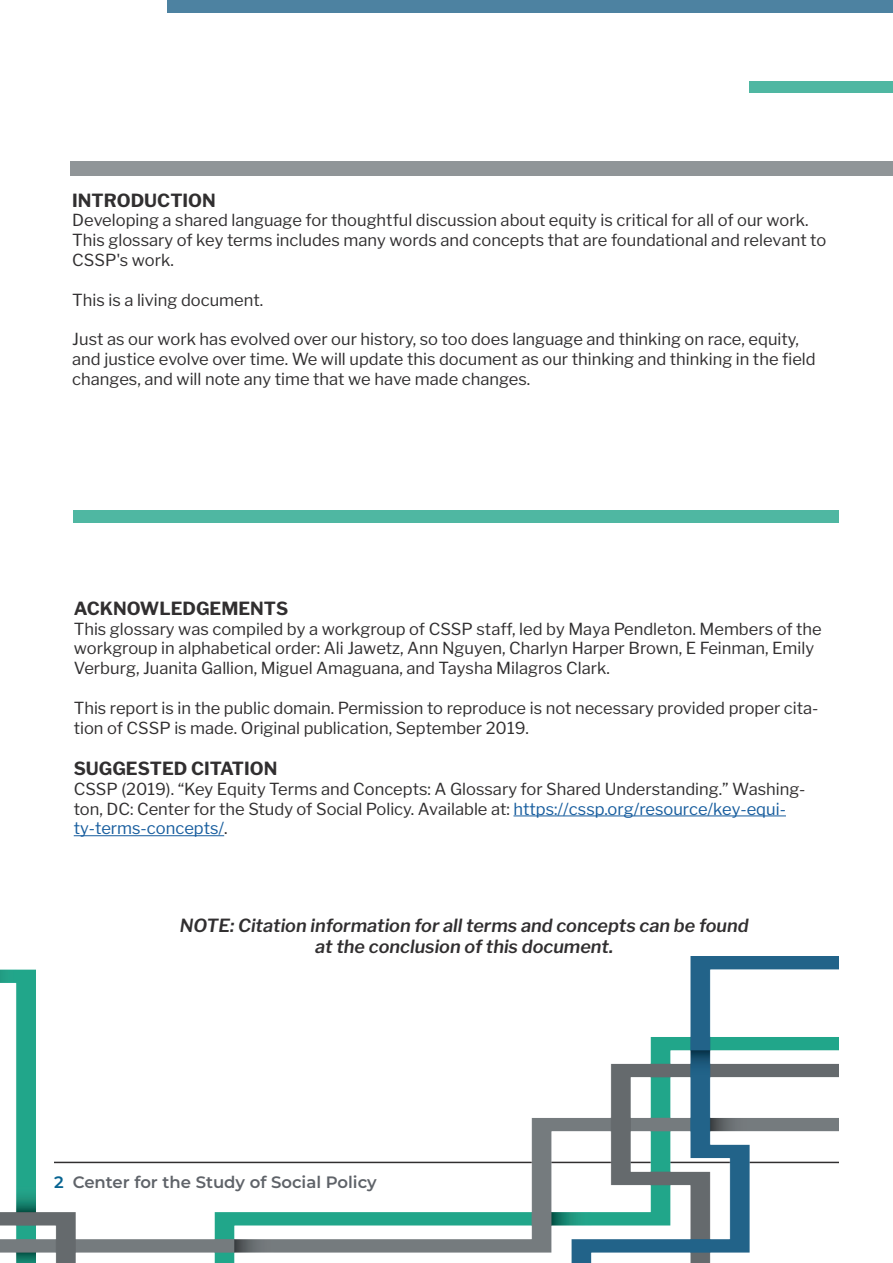
<style>
.page{position:relative;width:893px;height:1263px;background:#fff}
.page>*{position:absolute;margin:0;border:0;box-sizing:border-box;transform-origin:0 0}
.t1{font:italic 600 18px/21.6px "Libre Franklin";color:#312f30;text-align:center}
.t2{font:700 18px "Libre Franklin";color:#312f30}
.t3{font:16.5px/19.8px "Libre Franklin";color:#312f30}
.t4{font:600 16.5px "Montserrat";color:#5f6369}
.s1{color:#175d9e}
.s2{color:#076491}
</style>
<div class="page">
<div style="left:749px;top:81px;width:144px;height:12px;background:#4fb7a2"></div>
<div style="left:167px;top:0;width:726px;height:13px;background:#4d82a1"></div>
<div style="left:71px;top:161px;width:822px;height:15px;background:#909598"></div>
<img style="left:0;top:957px;width:839px;height:306px">
<div style="left:73px;top:510px;width:766px;height:13px;background:#4fb7a2"></div>
<hr style="left:513px;top:815px;width:273px;height:1px;background:#175d9e">
<hr style="left:74px;top:835px;width:150px;height:1px;background:#175d9e">
<p class="t2" style="left:72px;top:189px;width:145px">INTRODUCTION</p>
<p class="t3" style="left:72px;top:211px;width:756px">Developing a shared language for thoughtful discussion about equity is critical for all of our work.<br>This glossary of key terms includes many words and concepts that are foundational and relevant to<br>CSSP's work.</p>
<p class="t3" style="left:72px;top:290px;width:192px">This is a living document.</p>
<p class="t3" style="left:72px;top:329px;width:745px">Just as our work has evolved over our history, so too does language and thinking on race, equity, and justice evolve over time. We will update this document as our thinking and thinking in the field changes, and will note any time that we have made changes.</p>
<p class="t2" style="left:74px;top:597px;width:216px">ACKNOWLEDGEMENTS</p>
<p class="t3" style="left:74px;top:619px;width:750px">This glossary was compiled by a workgroup of CSSP staff, led by Maya Pendleton. Members of the workgroup in alphabetical order: Ali Jawetz, Ann Nguyen, Charlyn Harper Brown, E Feinman, Emily<br>Verburg, Juanita Gallion, Miguel Amaguana, and Taysha Milagros Clark.</p>
<p class="t3" style="left:74px;top:698px;width:746px">This report is in the public domain. Permission to reproduce is not necessary provided proper cita&shy;tion of CSSP is made. Original publication, September 2019.</p>
<p class="t2" style="left:74px;top:758px;width:205px">SUGGESTED CITATION</p>
<p class="t3" style="left:74px;top:779px;width:733px">CSSP (2019). “Key Equity Terms and Concepts: A Glossary for Shared Understanding.” Washing&shy;ton, DC: Center for the Study of Social Policy. Available at: <span class="s1">https://cssp.org/resource/key-equi&shy;ty-terms-concepts/</span>.</p>
<p class="t1" style="left:180px;top:914px;width:570px">NOTE: Citation information for all terms and concepts can be found at the conclusion of this document.</p>
<p class="t4" style="left:54px;top:1171px;width:324px"><span class="s2">2</span> Center for the Study of Social Policy</p>
</div>
